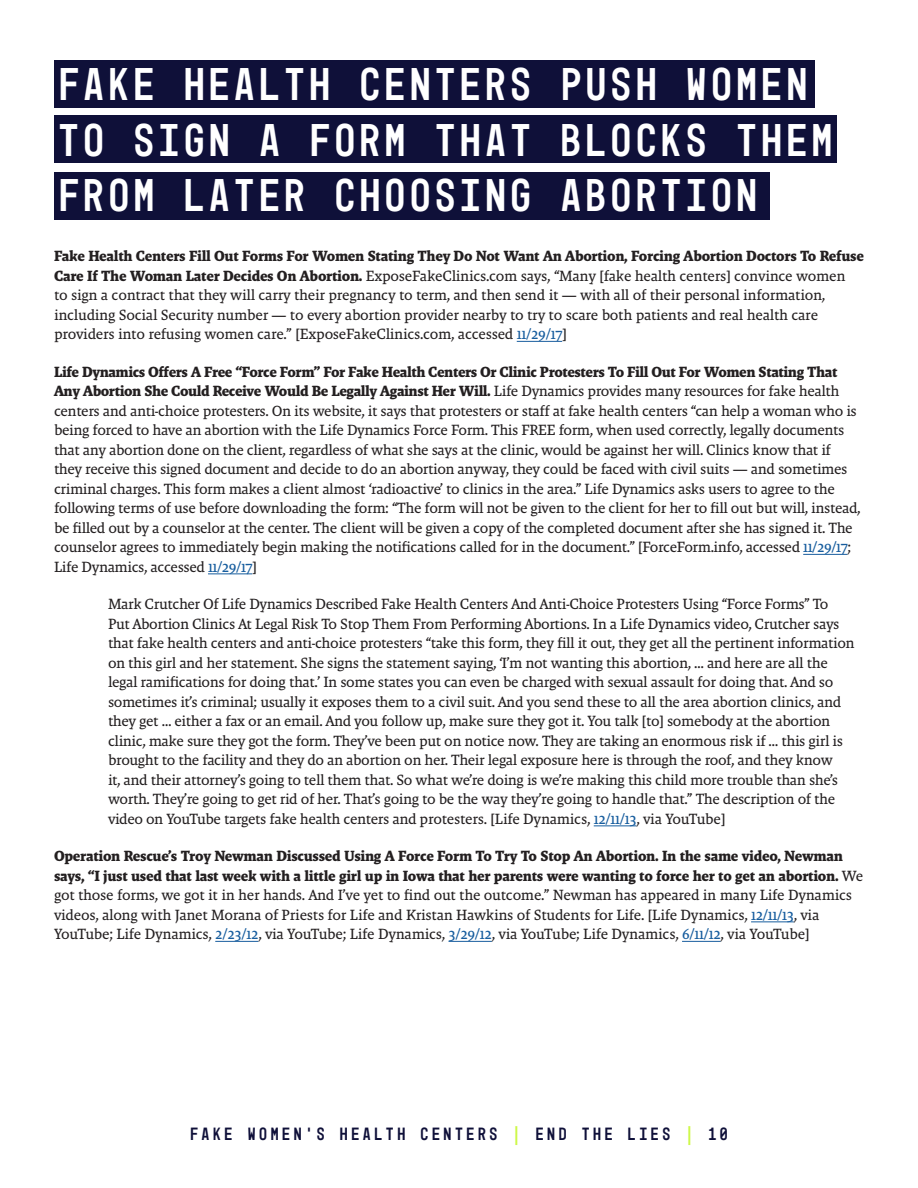
<style>
.page{position:relative;width:918px;height:1188px;background:#fff}
.page>*{position:absolute;margin:0;border:0;box-sizing:border-box;transform-origin:0 0}
.Paragraph{font:46.5px/55.8px "Mono 45 Headline";letter-spacing:.1em;color:#fff}
.t1{font:18px "Mono 45 Headline";letter-spacing:.2em;color:#0f1039}
.Paragraph-2{font:15px/19.5px "Malaga OTCE";letter-spacing:-.03em;color:#231f20}
.s1{font-weight:700}
.s2{color:#175d9e}
.s3{color:#cdf846}
</style>
<div class="page">
<div style="left:54px;top:60px;width:760px;height:48px;background:#0f1039"></div>
<div style="left:54px;top:115px;width:783px;height:48px;background:#0f1039"></div>
<div style="left:54px;top:172px;width:716px;height:47px;background:#0f1039"></div>
<hr style="left:517px;top:341px;width:45px;height:1px;background:#175d9e">
<hr style="left:803px;top:554px;width:44px;height:1px;background:#175d9e">
<hr style="left:208px;top:574px;width:44px;height:1px;background:#175d9e">
<hr style="left:594px;top:826px;width:42px;height:1px;background:#175d9e">
<hr style="left:751px;top:922px;width:43px;height:1px;background:#175d9e">
<hr style="left:215px;top:941px;width:43px;height:1px;background:#175d9e">
<hr style="left:449px;top:941px;width:43px;height:1px;background:#175d9e">
<hr style="left:682px;top:941px;width:39px;height:1px;background:#175d9e">
<p class="Paragraph" style="left:58px;top:56px;width:775px">FAKE HEALTH CENTERS PUSH WOMEN<br>TO SIGN A FORM THAT BLOCKS THEM<br>FROM LATER CHOOSING ABORTION</p>
<p class="Paragraph-2" style="left:54px;top:246px;width:811px"><span class="s1">Fake Health Centers Fill Out Forms For Women Stating They Do Not Want An Abortion, Forcing Abortion Doctors To Refuse Care If The Woman Later Decides On Abortion.</span> ExposeFakeClinics.com says, “Many [fake health centers] convince women<br>to sign a contract that they will carry their pregnancy to term, and then send it — with all of their personal information, including Social Security number — to every abortion provider nearby to try to scare both patients and real health care providers into refusing women care.” [ExposeFakeClinics.com, accessed <span class="s2">11/29/17</span>]</p>
<p class="Paragraph-2" style="left:54px;top:362px;width:808px"><span class="s1">Life Dynamics Offers A Free “Force Form” For Fake Health Centers Or Clinic Protesters To Fill Out For Women Stating That Any Abortion She Could Receive Would Be Legally Against Her Will.</span> Life Dynamics provides many resources for fake health centers and anti-choice protesters. On its website, it says that protesters or staff at fake health centers “can help a woman who is being forced to have an abortion with the Life Dynamics Force Form. This FREE form, when used correctly, legally documents that any abortion done on the client, regardless of what she says at the clinic, would be against her will. Clinics know that if they receive this signed document and decide to do an abortion anyway, they could be faced with civil suits — and sometimes criminal charges. This form makes a client almost ‘radioactive’ to clinics in the area.” Life Dynamics asks users to agree to the following terms of use before downloading the form: “The form will not be given to the client for her to fill out but will, instead, be filled out by a counselor at the center. The client will be given a copy of the completed document after she has signed it. The counselor agrees to immediately begin making the notifications called for in the document.” [ForceForm.info, accessed <span class="s2">11/29/17</span>; Life Dynamics, accessed <span class="s2">11/29/17</span>]</p>
<p class="Paragraph-2" style="left:108px;top:594px;width:748px">Mark Crutcher Of Life Dynamics Described Fake Health Centers And Anti-Choice Protesters Using “Force Forms” To<br>Put Abortion Clinics At Legal Risk To Stop Them From Performing Abortions. In a Life Dynamics video, Crutcher says that fake health centers and anti-choice protesters “take this form, they fill it out, they get all the pertinent information on this girl and her statement. She signs the statement saying, ‘I’m not wanting this abortion, … and here are all the legal ramifications for doing that.’ In some states you can even be charged with sexual assault for doing that. And so sometimes it’s criminal; usually it exposes them to a civil suit. And you send these to all the area abortion clinics, and they get … either a fax or an email. And you follow up, make sure they got it. You talk [to] somebody at the abortion clinic, make sure they got the form. They’ve been put on notice now. They are taking an enormous risk if … this girl is brought to the facility and they do an abortion on her. Their legal exposure here is through the roof, and they know<br>it, and their attorney’s going to tell them that. So what we’re doing is we’re making this child more trouble than she’s worth. They’re going to get rid of her. That’s going to be the way they’re going to handle that.” The description of the video on YouTube targets fake health centers and protesters. [Life Dynamics, <span class="s2">12/11/13</span>, via YouTube]</p>
<p class="Paragraph-2" style="left:54px;top:846px;width:811px"><span class="s1">Operation Rescue’s Troy Newman Discussed Using A Force Form To Try To Stop An Abortion. In the same video, Newman says, “I just used that last week with a little girl up in Iowa that her parents were wanting to force her to get an abortion.</span> We got those forms, we got it in her hands. And I’ve yet to find out the outcome.” Newman has appeared in many Life Dynamics videos, along with Janet Morana of Priests for Life and Kristan Hawkins of Students for Life. [Life Dynamics, <span class="s2">12/11/13</span>, via YouTube; Life Dynamics, <span class="s2">2/23/12</span>, via YouTube; Life Dynamics, <span class="s2">3/29/12</span>, via YouTube; Life Dynamics, <span class="s2">6/11/12</span>, via YouTube]</p>
<p class="t1" style="left:190px;top:1123px;width:539px">FAKE WOMEN’S HEALTH CENTERS <span class="s3">|</span> END THE LIES <span class="s3">|</span> 10</p>
</div>
